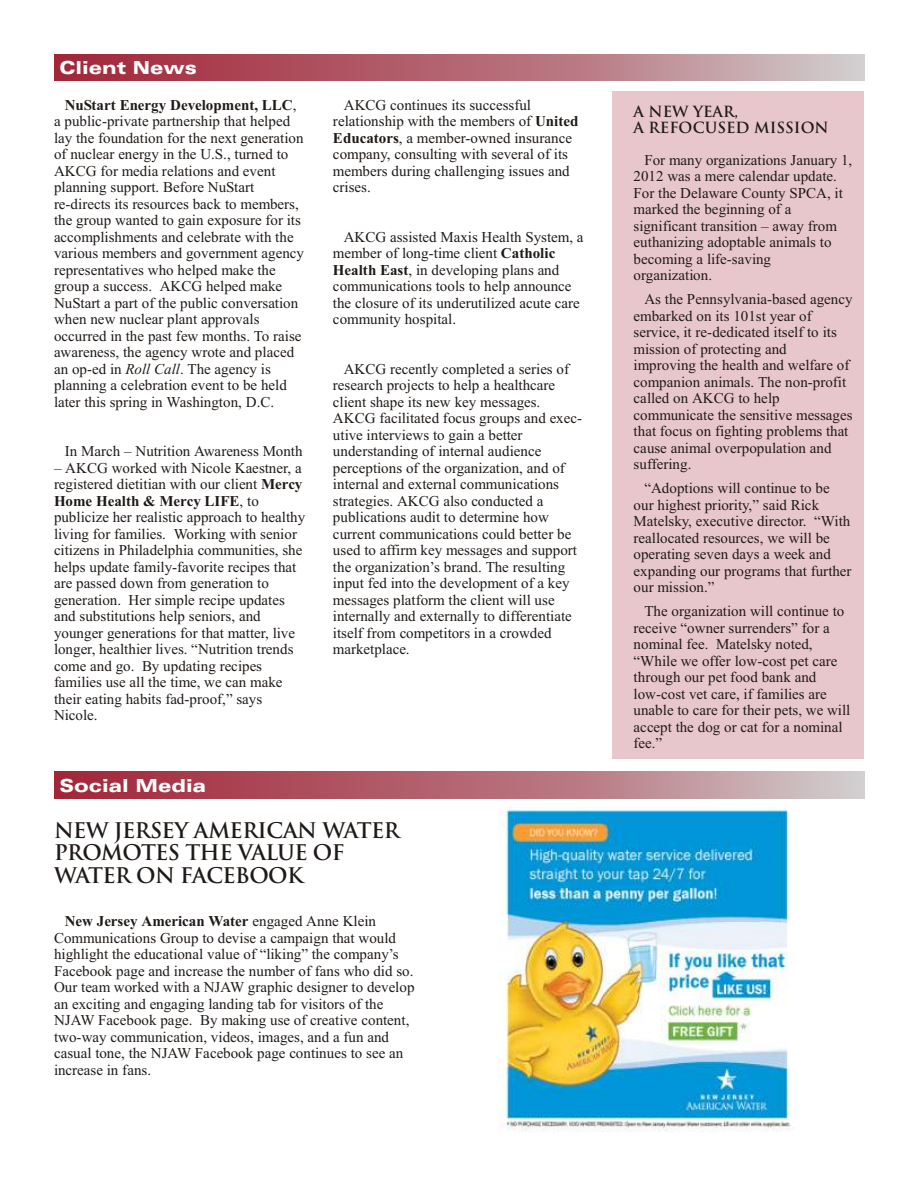
<style>
.page{position:relative;width:918px;height:1188px;background:#fff}
.page>*{position:absolute;margin:0;border:0;box-sizing:border-box;transform-origin:0 0}
.t1{font:700 21px/22.5px "Trajan";letter-spacing:-.03em;color:#1f1a17}
.t2{font:900 expanded 18px "Univers";color:#fff}
.t3{font:15px/16.5px "Times New Roman";letter-spacing:.005em;color:#1f1a17}
.t4{font:700 15px/16.4px "Trajan";color:#1f1a17}
.s1{font-weight:700}
.s2{font-style:italic}
</style>
<div class="page">
<svg style="left:54px;top:54px;width:810px;height:27px;background:#b66c78"></svg>
<svg style="left:54px;top:772px;width:810px;height:27px;background:#b66c78"></svg>
<img style="left:499px;top:807px;width:292px;height:325px">
<div style="left:612px;top:91px;width:252px;height:668px;background:#e8c7cc"></div>
<p class="t2" style="left:59px;top:60px;width:139px">Client News</p>
<p class="t3" style="left:54px;top:98px;width:252px;text-indent:11px"><span class="s1">NuStart Energy Devel op ment, LLC</span>, a public-private partner ship that helped lay the foun da tion for the next gener a tion of nuclear energy in the U.S., turned to AKCG for media rela tions and event plan ning support. Before NuStart re-directs its resources back to members, the group wanted to gain expo sure for its accom plish ments and cele brate with the various members and govern ment agency repre sen ta tives who helped make the group a success. AKCG helped make NuStart a part of the public conver sa tion when new nuclear plant approv als occurred in the past few months. To raise aware ness, the agency wrote and placed an op-ed in <span class="s2">Roll Call</span>. The agency is planning a cele bra tion event to be held later this spring in Wash ing ton, D.C.</p>
<p class="t3" style="left:65px;top:444px;width:239px">In March – Nutri tion Aware ness Month</p>
<p class="t3" style="left:54px;top:461px;width:253px">– AKCG worked with Nicole Kaestner, a regis tered dieti tian with our client <span class="s1">Mercy Home Health &amp; Mercy LIFE</span>, to publicize her real is tic approach to healthy living for fami lies. Working with senior citi zens in Phil a del phia commu ni ties, she helps update family-favorite recipes that are passed down from gener a tion to genera tion. Her simple recipe updates and substi tu tions help seniors, and younger gener a tions for that matter, live longer, health ier lives. “Nutri tion trends come and go. By updat ing recipes families use all the time, we can make their eating habits fad-proof,” says Nicole.</p>
<p class="t2" style="left:59px;top:778px;width:148px">Social Media</p>
<p class="t3" style="left:333px;top:98px;width:247px;text-indent:11px">AKCG contin ues its success ful relationship with the members of <span class="s1">United<br>Educa tors</span>, a member-owned insur ance company, consult ing with several of its members during challeng ing issues and crises.</p>
<p class="t3" style="left:333px;top:230px;width:252px;text-indent:11px">AKCG assisted Maxis Health System, a member of long-time client <span class="s1">Cath o lic Health East</span>, in devel op ing plans and commu ni ca tions tools to help announce the closure of its underutilized acute care commu nity hospi tal.</p>
<p class="t3" style="left:333px;top:362px;width:251px;text-indent:11px">AKCG recently completed a series of research projects to help a healthcare client shape its new key messages.<br>AKCG facili tated focus groups and exec - u tive inter views to gain a better<br>under stand ing of inter nal audi ence percep tions of the orga ni za tion, and of inter nal and exter nal commu ni ca tions strat e gies. AKCG also conducted a publications audit to deter mine how current commu ni ca tions could better be used to affirm key messages and support the orga ni za tion’s brand. The resulting input fed into the devel op ment of a key messages plat form the client will use inter nally and exter nally to differ en ti ate itself from compet i tors in a crowded market place.</p>
<h1 class="t1" style="left:54px;top:822px;width:347px">NEW JERSEY AMER ICAN WATER<br>PROMOTES THE VALUE OF<br>WATER ON FACEBOOK</h1>
<p class="t3" style="left:54px;top:914px;width:362px;text-indent:11px"><span class="s1">New Jersey Amer i can Water</span> engaged Anne Klein Commu ni ca tions Group to devise a campaign that would high light the educa tional value of “liking” the company’s Facebook page and increase the number of fans who did so.<br>Our team worked with a NJAW graphic designer to develop an exciting and engag ing landing tab for visi tors of the NJAW Facebook page. By making use of creative content, two-way commu ni ca tion, videos, images, and a fun and casual tone, the NJAW Facebook page contin ues to see an increase in fans.</p>
<p class="t4" style="left:634px;top:105px;width:197px">A NEW YEAR,<br>A REFOCUSED MISSION</p>
<p class="t3" style="left:634px;top:153px;width:220px;text-indent:11px">For many orga ni za tions January 1,<br>2012 was a mere calen dar update.<br>For the Dela ware County SPCA, it marked the begin ning of a significant transi tion – away from euthanizing adopt able animals to becoming a life-saving<br>orga ni za tion.</p>
<p class="t3" style="left:634px;top:292px;width:220px;text-indent:11px">As the Penn syl va nia-based agency embarked on its 101st year of service, it re-dedicated itself to its mission of protecting and improving the health and welfare of compan ion animals. The non-profit called on AKCG to help communicate the sensi tive messages that focus on fight ing prob lems that cause animal over pop u la tion and suffer ing.</p>
<p class="t3" style="left:634px;top:481px;width:220px;text-indent:11px">“Adop tions will continue to be our highest prior ity,” said Rick<br>Matelsky, exec u tive direc tor. “With real lo cated resources, we will be operat ing seven days a week and expand ing our programs that further our mission.”</p>
<p class="t3" style="left:634px;top:604px;width:218px;text-indent:11px">The orga ni za tion will continue to receive “owner surrenders” for a nominal fee. Matelsky noted, “While we offer low-cost pet care through our pet food bank and low-cost vet care, if families are unable to care for their pets, we will accept the dog or cat for a nominal fee.”</p>
</div>
